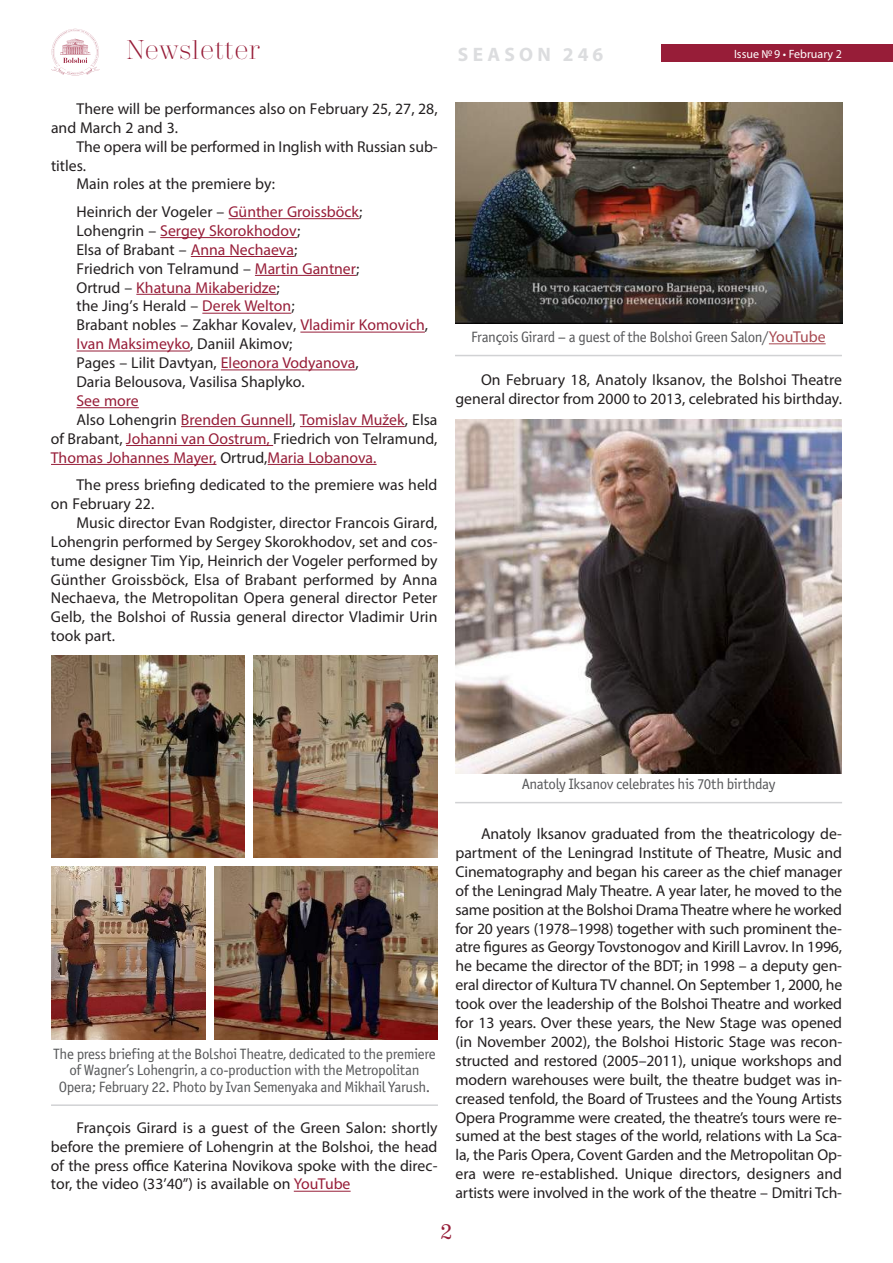
<style>
.page{position:relative;width:893px;height:1263px;background:#fff}
.page>*{position:absolute;margin:0;border:0;box-sizing:border-box;transform-origin:0 0}
.t1{font:300 27px "Trivia Serif";color:#971d38}
.t2{font:21px "Trivia Serif 10 Demo";color:#971d38}
.t3{font:700 19.5px "Myriad Pro";letter-spacing:.22em;color:#dcdddf}
.t4{font:15.75px/18.9px "Myriad Pro";color:#231f20}
.t5{font:15.75px "Myriad Pro";color:#971d38}
.t6{font:15px/16.5px "Officina Sans Book C";letter-spacing:-.025em;color:#57585a;text-align:center}
.t7{font:12px "Myriad Pro";color:#fff}
.s1{color:#971d38}
.s2{color:#231f20}
.s3{font-family:"Myriad Pro"}
.s4{font-family:"Myriad Pro";font-size:15.75px;color:#a74951}
</style>
<div class="page">
<div style="left:661px;top:45px;width:232px;height:17px;background:#971d38"></div>
<svg style="left:51px;top:29px;width:49px;height:46px"></svg>
<hr style="left:228px;top:218px;width:131px;height:1px;background:#971d38">
<hr style="left:160px;top:237px;width:137px;height:1px;background:#971d38">
<hr style="left:191px;top:256px;width:103px;height:1px;background:#971d38">
<hr style="left:255px;top:275px;width:101px;height:1px;background:#971d38">
<hr style="left:136px;top:294px;width:140px;height:1px;background:#971d38">
<hr style="left:202px;top:313px;width:89px;height:1px;background:#971d38">
<hr style="left:300px;top:332px;width:125px;height:1px;background:#971d38">
<hr style="left:77px;top:351px;width:113px;height:1px;background:#971d38">
<hr style="left:221px;top:369px;width:135px;height:1px;background:#971d38">
<hr style="left:77px;top:407px;width:62px;height:1px;background:#971d38">
<hr style="left:181px;top:426px;width:111px;height:1px;background:#971d38">
<hr style="left:300px;top:426px;width:105px;height:1px;background:#971d38">
<hr style="left:126px;top:445px;width:147px;height:1px;background:#971d38">
<hr style="left:51px;top:464px;width:165px;height:1px;background:#971d38">
<hr style="left:268px;top:464px;width:109px;height:1px;background:#971d38">
<hr style="left:294px;top:1191px;width:57px;height:1px;background:#971d38">
<img style="left:51px;top:656px;width:193px;height:202px">
<img style="left:253px;top:656px;width:185px;height:202px">
<img style="left:51px;top:866px;width:155px;height:174px">
<img style="left:214px;top:866px;width:224px;height:174px">
<hr style="left:51px;top:1104px;width:387px;height:2px;background:#d1d2d4">
<img style="left:456px;top:102px;width:386px;height:222px">
<hr style="left:455px;top:355px;width:387px;height:1px;background:#d1d2d4">
<hr style="left:769px;top:343px;width:57px;height:1px;background:#a74951">
<img style="left:455px;top:420px;width:387px;height:353px">
<hr style="left:455px;top:802px;width:387px;height:1px;background:#d1d2d4">
<h1 class="t1" style="left:126px;top:36px;width:135px">Newsletter</h1>
<p class="t7" style="left:734px;top:46px;width:109px">Issue №9 • February 2</p>
<p class="t3" style="left:458px;top:41px;width:147px">SEASON 246</p>
<p class="t4" style="left:51px;top:99px;width:388px;text-indent:26px">There will be performances also on February 25, 27, 28, and March 2 and 3.</p>
<p class="t4" style="left:77px;top:137px;width:363px">The opera will be performed in Inglish with Russian sub-</p>
<p class="t4" style="left:51px;top:156px;width:37px">titles.</p>
<p class="t4" style="left:77px;top:174px;width:200px">Main roles at the premiere by:</p>
<p class="t4" style="left:76px;top:202px;width:353px">Heinrich der Vogeler – <span class="s1">Günther Groissböck</span>; Lohengrin – <span class="s1">Sergey Skorokhodov</span>;<br>Elsa of Brabant – <span class="s1">Anna Nechaeva</span>;<br>Friedrich von Telramund – <span class="s1">Martin Gantner</span>;<br>Ortrud – <span class="s1">Khatuna Mikaberidze</span>;<br>the Jing’s Herald – <span class="s1">Derek Welton</span>;<br>Brabant nobles – Zakhar Kovalev, <span class="s1">Vladimir Komovich</span>, <span class="s1">Ivan Maksimeyko</span>, Daniil Akimov;<br>Pages – Lilit Davtyan, <span class="s1">Eleonora Vodyanova</span>,<br>Daria Belousova, Vasilisa Shaplyko.</p>
<p class="t5" style="left:76px;top:391px;width:64px">See more</p>
<p class="t5" style="left:76px;top:410px;width:363px"><span class="s2">Also Lohengrin</span> Brenden Gunnell<span class="s2">,</span> Tomislav Mužek<span class="s2">, Elsa</span></p>
<p class="t4" style="left:51px;top:429px;width:388px">of Brabant, <span class="s1">Johanni van Oostrum,</span> Friedrich von Telramund,</p>
<p class="t5" style="left:51px;top:448px;width:327px">Thomas Johannes Mayer, <span class="s2">Ortrud,</span>Maria Lobanova.</p>
<p class="t4" style="left:51px;top:475px;width:388px;text-indent:26px">The press briefing dedicated to the premiere was held on February 22.</p>
<p class="t4" style="left:51px;top:513px;width:388px;text-align:justify;text-indent:26px">Music director Evan Rodgister, director Francois Girard, Lohengrin performed by Sergey Skorokhodov, set and cos&shy;tume designer Tim Yip, Heinrich der Vogeler performed by Günther Groissböck, Elsa of Brabant performed by Anna Nechaeva, the Metropolitan Opera general director Peter Gelb, the Bolshoi of Russia general director Vladimir Urin took part.</p>
<p class="t6" style="left:471px;top:329px;width:356px">Fran<span class="s3">ç</span>ois Girard – a guest of the Bolshoi Green Salon/<span class="s4">YouTube</span></p>
<p class="t4" style="left:455px;top:370px;width:388px;text-align:right">On February 18, Anatoly Iksanov, the Bolshoi Theatre general director from 2000 to 2013, celebrated his birthday.</p>
<p class="t6" style="left:53px;top:1046px;width:384px">The press briefing at the Bolshoi Theatre, dedicated to the premiere of Wagner’s Lohengrin, a co-production with the Metropolitan<br>Opera; February 22. Photo by Ivan Semenyaka and Mikhail Yarush.</p>
<p class="t4" style="left:51px;top:1118px;width:388px;text-align:justify;text-indent:26px">François Girard is a guest of the Green Salon: shortly before the premiere of Lohengrin at the Bolshoi, the head of the press office Katerina Novikova spoke with the direc&shy;tor, the video (33’40’’) is available on <span class="s1">YouTube</span></p>
<p class="t6" style="left:522px;top:776px;width:255px">Anatoly Iksanov celebrates his 70th birthday</p>
<p class="t4" style="left:456px;top:824px;width:388px;text-align:justify;text-indent:25px">Anatoly Iksanov graduated from the theatricology de&shy;partment of the Leningrad Institute of Theatre, Music and Cinematography and began his career as the chief manager of the Leningrad Maly Theatre. A year later, he moved to the same position at the Bolshoi Drama Theatre where he worked for 20 years (1978–1998) together with such prominent the&shy;atre figures as Georgy Tovstonogov and Kirill Lavrov. In 1996, he became the director of the BDT; in 1998 – a deputy gen&shy;eral director of Kultura TV channel. On September 1, 2000, he took over the leadership of the Bolshoi Theatre and worked for 13 years. Over these years, the New Stage was opened (in November 2002), the Bolshoi Historic Stage was recon&shy;structed and restored (2005–2011), unique workshops and modern warehouses were built, the theatre budget was in&shy;creased tenfold, the Board of Trustees and the Young Artists Opera Programme were created, the theatre’s tours were re&shy;sumed at the best stages of the world, relations with La Sca&shy;la, the Paris Opera, Covent Garden and the Metropolitan Op&shy;era were re-established. Unique directors, designers and artists were involved in the work of the theatre – Dmitri Tch-</p>
<h2 class="t2" style="left:441px;top:1219px;width:13px">2</h2>
</div>
